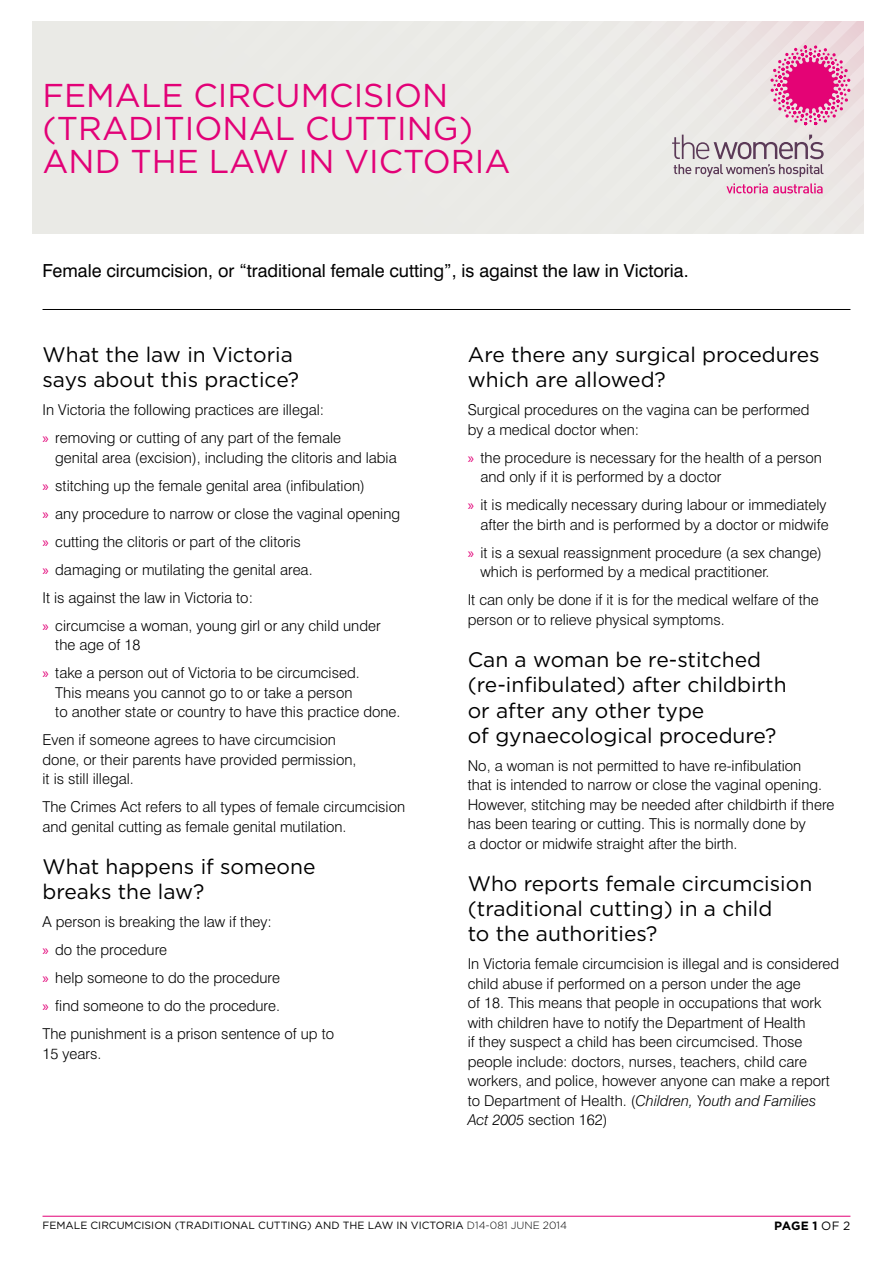
<style>
.page{position:relative;width:893px;height:1263px;background:#fff}
.page>*{position:absolute;margin:0;border:0;box-sizing:border-box;transform-origin:0 0}
.t1{font:33px/33px "Gotham";color:#e20177}
.t2{font:21px/25.2px "Gotham";color:#000}
.t3{font:18px "Swiss 721 BT";color:#000}
.t4{font:300 15px/19.5px "Swiss 721 BT";color:#000}
.t5{font:700 12px "Gotham";color:#000}
.t6{font:10.5px "Gotham";color:#000}
.s1{font-family:"Myriad Pro";font-weight:400;color:#e20177}
.s2{font-style:italic}
.s3{font-weight:300}
.s4{font-weight:400}
</style>
<div class="page">
<hr style="left:43px;top:1216px;width:807px;height:1px;background:#e20177">
<div style="left:30px;top:21px;width:833px;height:213px;background:#eaeae6"></div>
<hr style="left:43px;top:309px;width:807px;height:1px;background:#000">
<svg style="left:726px;top:183px;width:97px;height:10px"></svg>
<svg style="left:672px;top:135px;width:152px;height:42px"></svg>
<svg style="left:770px;top:45px;width:80px;height:80px"></svg>
<h1 class="t1" style="left:43px;top:78px;width:469px">FEMALE CIRCUMCISION (TRADITIONAL CUTTING)<br>AND THE LAW IN VICTORIA</h1>
<p class="t3" style="left:43px;top:260px;width:648px">Female circumcision, or “traditional female cutting”, is against the law in Victoria.</p>
<h2 class="t2" style="left:43px;top:342px;width:258px">What the law in Victoria says about this practice?</h2>
<p class="t4" style="left:43px;top:396px;width:300px;line-height:28px">In Victoria the following practices are illegal:<br><span class="s1">»</span> removing or cutting of any part of the female</p>
<p class="t4" style="left:43px;top:443px;width:359px;line-height:28px;text-indent:13px">genital area (excision), including the clitoris and labia <span class="s1">»</span> stitching up the female genital area (infibulation)<br><span class="s1">»</span> any procedure to narrow or close the vaginal opening <span class="s1">»</span> cutting the clitoris or part of the clitoris<br><span class="s1">»</span> damaging or mutilating the genital area.<br>It is against the law in Victoria to:<br><span class="s1">»</span> circumcise a woman, young girl or any child under</p>
<p class="t4" style="left:43px;top:631px;width:319px;line-height:28px;text-indent:13px">the age of 18<br><span class="s1">»</span> take a person out of Victoria to be circumcised.</p>
<p class="t4" style="left:55px;top:683px;width:347px">This means you cannot go to or take a person<br>to another state or country to have this practice done.</p>
<p class="t4" style="left:43px;top:730px;width:315px">Even if someone agrees to have circumcision done, or their parents have provided permission, it is still illegal.</p>
<p class="t4" style="left:43px;top:797px;width:364px">The Crimes Act refers to all types of female circumcision and genital cutting as female genital mutilation.</p>
<h2 class="t2" style="left:43px;top:854px;width:275px">What happens if someone breaks the law?</h2>
<p class="t4" style="left:43px;top:908px;width:293px;line-height:28px">A person is breaking the law if they:<br><span class="s1">»</span> do the procedure<br><span class="s1">»</span> help someone to do the procedure<br><span class="s1">»</span> find someone to do the procedure.<br>The punishment is a prison sentence of up to</p>
<p class="t4" style="left:43px;top:1044px;width:60px">15 years.</p>
<h2 class="t2" style="left:468px;top:342px;width:353px">Are there any surgical procedures which are allowed?</h2>
<p class="t4" style="left:468px;top:400px;width:343px">Surgical procedures on the vagina can be performed by a medical doctor when:</p>
<p class="t4" style="left:480px;top:448px;width:343px;text-indent:-13px"><span class="s1">»</span> the procedure is necessary for the health of a person and only if it is performed by a doctor</p>
<p class="t4" style="left:468px;top:495px;width:362px;text-align:right"><span class="s1">»</span> it is medically necessary during labour or immediately after the birth and is performed by a doctor or midwife</p>
<p class="t4" style="left:480px;top:543px;width:343px;text-indent:-13px"><span class="s1">»</span> it is a sexual reassignment procedure (a sex change) which is performed by a medical practitioner.</p>
<p class="t4" style="left:468px;top:590px;width:353px">It can only be done if it is for the medical welfare of the person or to relieve physical symptoms.</p>
<h2 class="t2" style="left:468px;top:647px;width:320px">Can a woman be re-stitched (re-infibulated) after childbirth or after any other type<br>of gynaecological procedure?</h2>
<p class="t4" style="left:468px;top:755px;width:368px">No, a woman is not permitted to have re-infibulation<br>that is intended to narrow or close the vaginal opening.<br>However, stitching may be needed after childbirth if there has been tearing or cutting. This is normally done by<br>a doctor or midwife straight after the birth.</p>
<h2 class="t2" style="left:468px;top:870px;width:346px">Who reports female circumcision (traditional cutting) in a child<br>to the authorities?</h2>
<p class="t4" style="left:468px;top:954px;width:373px">In Victoria female circumcision is illegal and is considered child abuse if performed on a person under the age<br>of 18. This means that people in occupations that work with children have to notify the Department of Health<br>if they suspect a child has been circumcised. Those people include: doctors, nurses, teachers, child care workers, and police, however anyone can make a report to Department of Health. (<span class="s2">Children, Youth and Families Act 2005</span> section 162)</p>
<p class="t6" style="left:43px;top:1219px;width:526px">FEMALE CIRCUMCISION (TRADITIONAL CUTTING) AND THE LAW IN VICTORIA <span class="s3">D14-081 JUNE 2014</span></p>
<p class="t5" style="left:774px;top:1218px;width:78px">PAGE 1 <span class="s4">OF 2</span></p>
</div>
